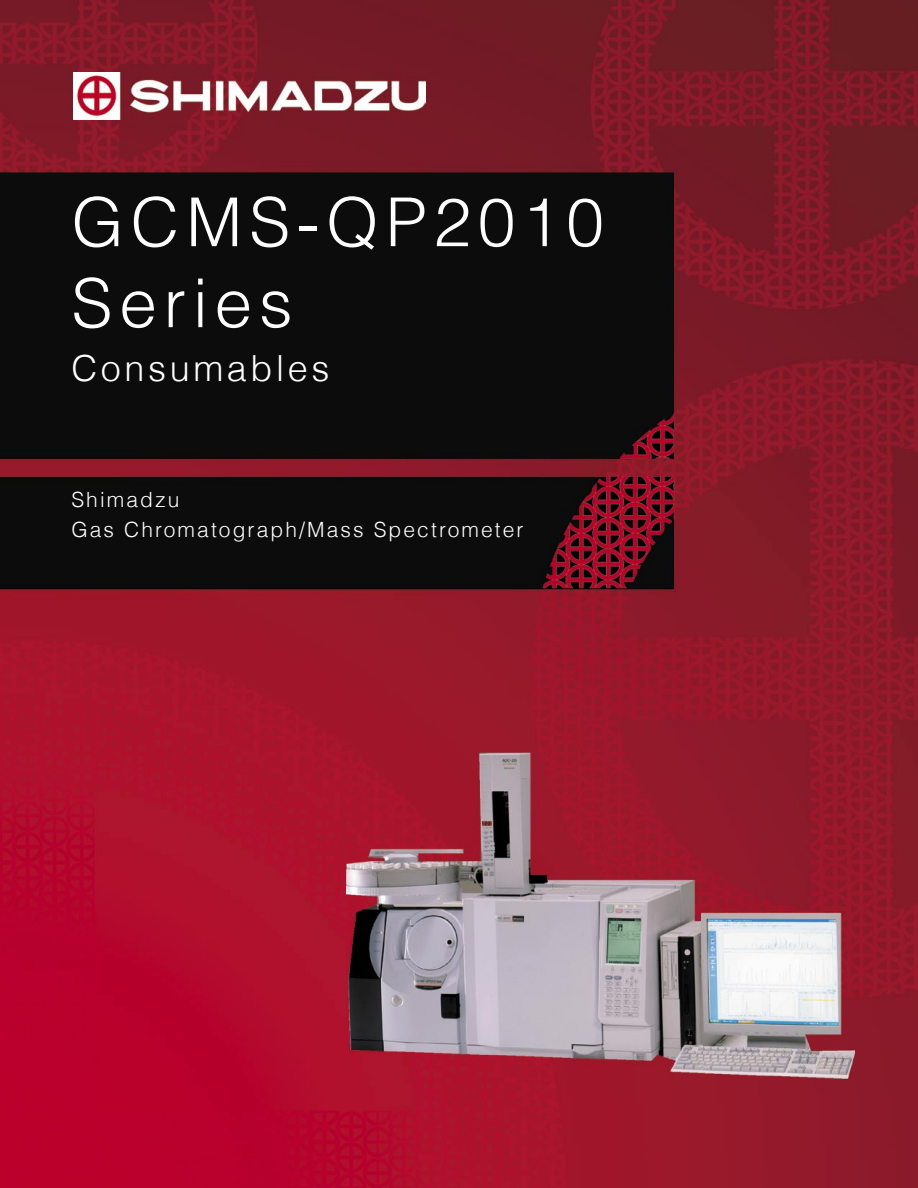
<style>
.page{position:relative;width:918px;height:1188px;background:#fff}
.page>*{position:absolute;margin:0;border:0;box-sizing:border-box;transform-origin:0 0}
.t1{font:300 67.5px/81px "Helvetica LT";letter-spacing:.1em;color:#fff}
.t2{font:300 36px "Helvetica LT";letter-spacing:.1em;color:#fff}
.t3{font:300 21px/30px "Helvetica LT";letter-spacing:.1em;color:#fff}
</style>
<div class="page">
<img style="left:0;top:0;width:755px;height:648px">
<img style="left:755px;top:0;width:163px;height:756px">
<img style="left:0;top:648px;width:377px;height:540px">
<img style="left:377px;top:648px;width:379px;height:105px">
<img style="left:810px;top:756px;width:108px;height:432px">
<img style="left:377px;top:1078px;width:433px;height:110px">
<img style="left:74px;top:72px;width:351px;height:47px">
<img style="left:346px;top:753px;width:509px;height:325px">
<h1 class="t1" style="left:71px;top:181px;width:534px">GCMS-QP2010<br>Series</h1>
<h2 class="t2" style="left:71px;top:346px;width:260px">Consumables</h2>
<p class="t3" style="left:71px;top:485px;width:454px">Shimadzu<br>Gas Chromatograph/Mass Spectrometer</p>
</div>
